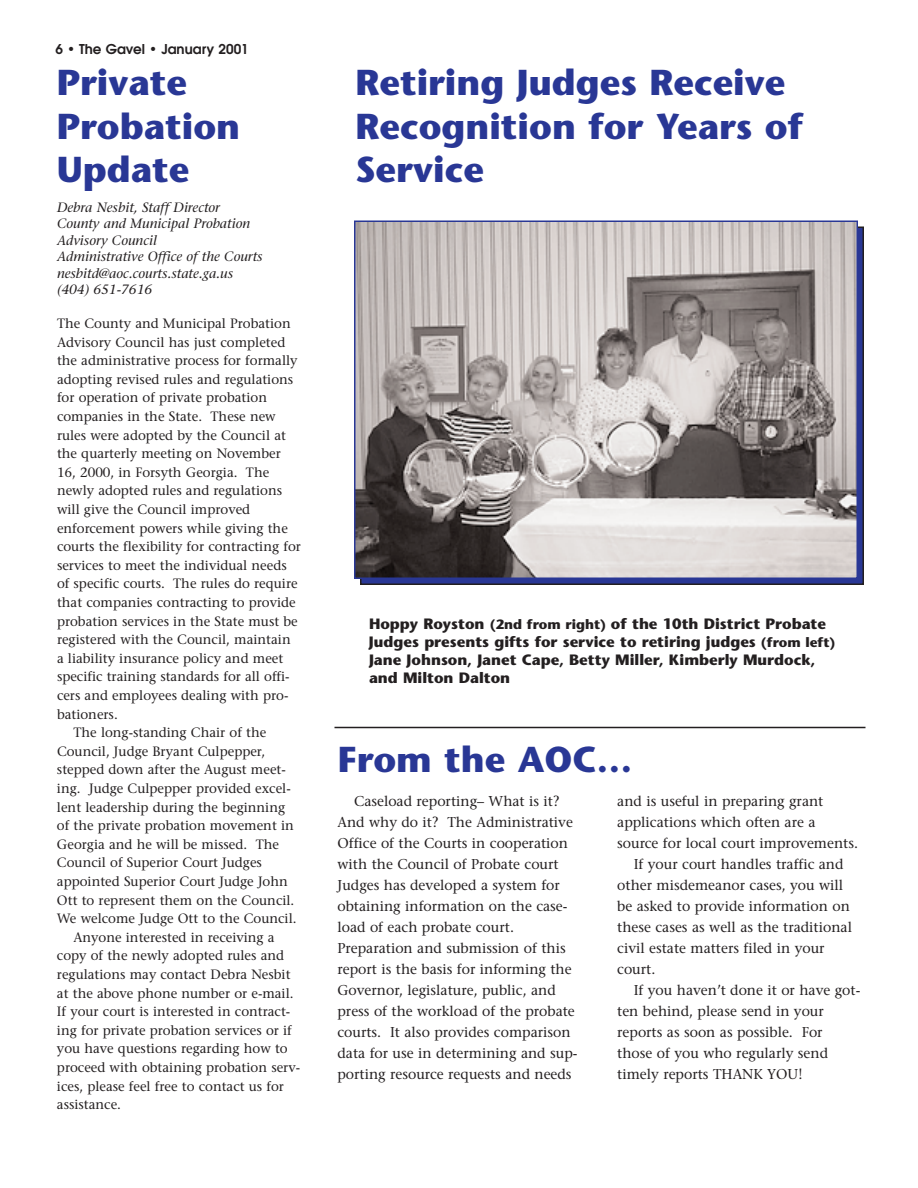
<style>
.page{position:relative;width:918px;height:1188px;background:#fff}
.page>*{position:absolute;margin:0;border:0;box-sizing:border-box;transform-origin:0 0}
.t1{font:700 36px/43.2px "Stone Sans";color:#293795}
.t2{font:700 15px/18px "Stone Sans";color:#231f20}
.t3{font:14.25px/21px "Stone Serif";color:#231f20}
.t4{font:13.5px "Stone Serif";color:#231f20}
.t5{font:italic 13.5px/16.5px "Stone Serif";color:#231f20}
.t6{font:600 13.5px "Avant Garde";color:#231f20}
.s1{font-size:13.5px}
</style>
<div class="page">
<img style="left:357px;top:223px;width:498px;height:353px">
<div style="left:354px;top:220px;width:504px;height:359px;border:2px solid #293795"></div>
<hr style="left:334px;top:727px;width:532px;height:1px;background:#231f20">
<p class="t6" style="left:56px;top:44px;width:195px">6 • The Gavel • January 2001</p>
<h1 class="t1" style="left:57px;top:65px;width:185px">Private<br>Probation<br>Update</h1>
<p class="t5" style="left:57px;top:200px;width:207px">Debra Nesbit, Staff Director<br>County and Municipal Probation<br>Advisory Council<br>Administrative Office of the Courts nesbitd@aoc.courts.state.ga.us (404) 651-7616</p>
<p class="t4" style="left:57px;top:318px;width:235px">The County and Municipal Probation</p>
<p class="t4" style="left:57px;top:337px;width:230px">Advisory Council has just completed</p>
<p class="t4" style="left:57px;top:355px;width:242px">the administrative process for formally</p>
<p class="t4" style="left:57px;top:374px;width:238px">adopting revised rules and regulations</p>
<p class="t4" style="left:57px;top:392px;width:212px">for operation of private probation</p>
<p class="t4" style="left:57px;top:411px;width:220px">companies in the State. These new</p>
<p class="t4" style="left:57px;top:430px;width:230px">rules were adopted by the Council at</p>
<p class="t4" style="left:57px;top:448px;width:225px">the quarterly meeting on November</p>
<p class="t4" style="left:57px;top:467px;width:214px">16, 2000, in Forsyth Georgia. The</p>
<p class="t4" style="left:57px;top:485px;width:227px">newly adopted rules and regulations</p>
<p class="t4" style="left:57px;top:504px;width:195px">will give the Council improved</p>
<p class="t4" style="left:57px;top:523px;width:232px">enforcement powers while giving the</p>
<p class="t4" style="left:57px;top:541px;width:245px">courts the flexibility for contracting for</p>
<p class="t4" style="left:57px;top:560px;width:231px">services to meet the individual needs</p>
<p class="t4" style="left:57px;top:578px;width:242px">of specific courts. The rules do require</p>
<p class="t4" style="left:57px;top:597px;width:240px">that companies contracting to provide</p>
<p class="t4" style="left:57px;top:616px;width:242px">probation services in the State must be</p>
<p class="t4" style="left:57px;top:634px;width:235px">registered with the Council, maintain</p>
<p class="t4" style="left:57px;top:653px;width:228px">a liability insurance policy and meet</p>
<p class="t4" style="left:57px;top:671px;width:234px">specific training standards for all offi-</p>
<p class="t4" style="left:57px;top:690px;width:233px">cers and employees dealing with pro-</p>
<p class="t4" style="left:57px;top:709px;width:62px">bationers.</p>
<p class="t4" style="left:74px;top:727px;width:194px">The long-standing Chair of the</p>
<p class="t4" style="left:57px;top:746px;width:210px">Council, Judge Bryant Culpepper,</p>
<p class="t4" style="left:57px;top:764px;width:230px">stepped down after the August meet-</p>
<p class="t4" style="left:57px;top:783px;width:235px">ing. Judge Culpepper provided excel-</p>
<p class="t4" style="left:57px;top:802px;width:230px">lent leadership during the beginning</p>
<p class="t4" style="left:57px;top:820px;width:238px">of the private probation movement in</p>
<p class="t4" style="left:57px;top:839px;width:224px">Georgia and he will be missed. The</p>
<p class="t4" style="left:57px;top:857px;width:207px">Council of Superior Court Judges</p>
<p class="t4" style="left:57px;top:876px;width:232px">appointed Superior Court Judge John</p>
<p class="t4" style="left:57px;top:895px;width:239px">Ott to represent them on the Council.</p>
<p class="t4" style="left:57px;top:913px;width:241px">We welcome Judge Ott to the Council.</p>
<p class="t4" style="left:74px;top:932px;width:203px">Anyone interested in receiving a</p>
<p class="t4" style="left:57px;top:950px;width:229px">copy of the newly adopted rules and</p>
<p class="t4" style="left:57px;top:969px;width:235px">regulations may contact Debra Nesbit</p>
<p class="t4" style="left:57px;top:988px;width:238px">at the above phone number or e-mail.</p>
<p class="t4" style="left:57px;top:1006px;width:235px">If your court is interested in contract-</p>
<p class="t4" style="left:57px;top:1025px;width:236px">ing for private probation services or if</p>
<p class="t4" style="left:57px;top:1043px;width:232px">you have questions regarding how to</p>
<p class="t4" style="left:57px;top:1062px;width:245px">proceed with obtaining probation serv-</p>
<p class="t4" style="left:57px;top:1081px;width:229px">ices, please feel free to contact us for</p>
<p class="t4" style="left:57px;top:1099px;width:66px">assistance.</p>
<h1 class="t1" style="left:356px;top:65px;width:449px">Retiring Judges Receive<br>Recognition for Years of<br>Service</h1>
<p class="t2" style="left:369px;top:616px;width:468px">Hoppy Royston <span class="s1">(2nd from right)</span> of the 10th District Probate Judges presents gifts for service to retiring judges <span class="s1">(from left)<br></span>Jane Johnson, Janet Cape, Betty Miller, Kimberly Murdock, and Milton Dalton</p>
<h1 class="t1" style="left:338px;top:742px;width:296px">From the AOC…</h1>
<p class="t3" style="left:337px;top:793px;width:241px;text-indent:17px">Caseload reporting– What is it?<br>And why do it? The Administrative Office of the Courts in cooperation with the Council of Probate court Judges has developed a system for obtaining information on the case&shy;load of each probate court.<br>Preparation and submission of this report is the basis for informing the Governor, legislature, public, and press of the workload of the probate courts. It also provides comparison data for use in determining and sup&shy;porting resource requests and needs</p>
<p class="t3" style="left:617px;top:793px;width:208px">and is useful in preparing grant</p>
<p class="t3" style="left:617px;top:814px;width:200px">applications which often are a</p>
<p class="t3" style="left:617px;top:835px;width:242px">source for local court improvements.</p>
<p class="t3" style="left:634px;top:856px;width:211px">If your court handles traffic and</p>
<p class="t3" style="left:617px;top:877px;width:227px">other misdemeanor cases, you will</p>
<p class="t3" style="left:617px;top:898px;width:234px">be asked to provide information on</p>
<p class="t3" style="left:617px;top:919px;width:236px">these cases as well as the traditional</p>
<p class="t3" style="left:617px;top:940px;width:209px">civil estate matters filed in your</p>
<p class="t3" style="left:617px;top:961px;width:40px">court.</p>
<p class="t3" style="left:634px;top:982px;width:228px">If you haven’t done it or have got-</p>
<p class="t3" style="left:617px;top:1003px;width:208px">ten behind, please send in your</p>
<p class="t3" style="left:617px;top:1024px;width:207px">reports as soon as possible. For</p>
<p class="t3" style="left:617px;top:1045px;width:212px">those of you who regularly send</p>
<p class="t3" style="left:617px;top:1066px;width:187px">timely reports THANK YOU!</p>
</div>
